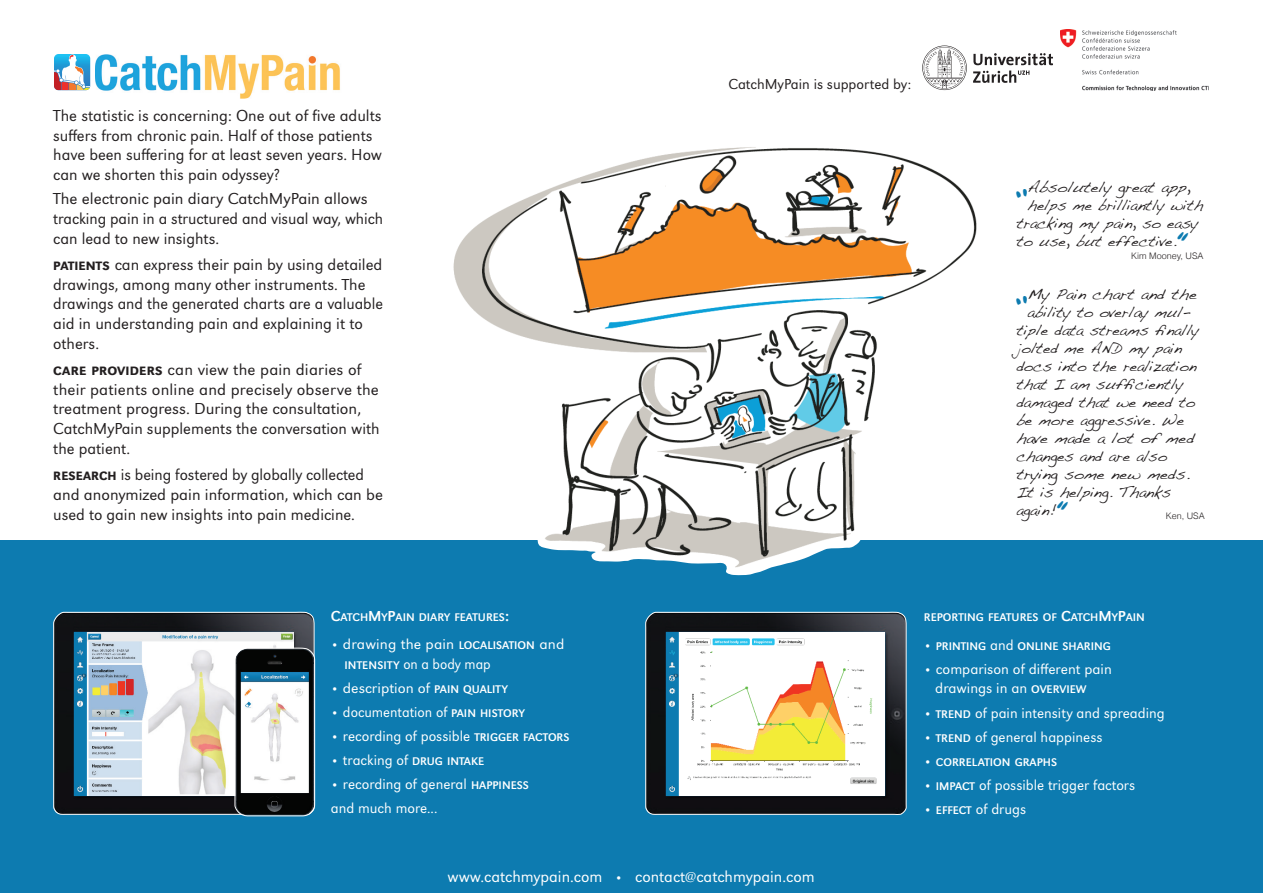
<style>
.page{position:relative;width:1263px;height:893px;background:#fff}
.page>*{position:absolute;margin:0;border:0;box-sizing:border-box;transform-origin:0 0}
.t1{font:43.5px "Handwriting Dakota";color:#0d7bb0}
.t2{font:42px "Handwriting Dakota";color:#0d7bb0}
.t3{font:300 16.5px/19.8px "URW Grotesk";color:#231f20}
.t4{font:300 16.5px "URW Grotesk";color:#fff}
.t5{font:300 15px/24px "URW Grotesk";color:#fff}
.t6{font:15px "Handwriting Dakota";color:#231f20}
.t7{font:300 15px/19.8px "URW Grotesk";color:#fff;scale:1.05 1}
.t8{font:15px "Handwriting Dakota";color:#231f20;scale:1.05 1}
.t9{font:300 15px "URW Grotesk";color:#231f20}
.t10{font:11.55px "URW Grotesk";color:#fff}
.t11{font:300 9px "Helvetica";color:#231f20}
.s1{font-weight:500;font-size:12.6px}
.s2{font-size:15px}
.s3{font-size:16.5px}
.s4{font-size:12px}
.s5{font-weight:400;font-size:11.55px}
.s6{font-weight:300;font-size:12px}
.s7{font-weight:300;font-size:15px}
</style>
<div class="page">
<div style="left:0;top:540px;width:1263px;height:353px;background:#0d7bb0"></div>
<svg style="left:922px;top:46px;width:131px;height:44px"></svg>
<img style="left:453px;top:147px;width:524px;height:428px">
<img style="left:1061px;top:30px;width:148px;height:60px">
<svg style="left:53px;top:611px;width:262px;height:204px;background:#23292f"></svg>
<svg style="left:645px;top:611px;width:262px;height:204px;background:#24282d"></svg>
<img style="left:666px;top:632px;width:219px;height:164px">
<img style="left:56px;top:54px;width:33px;height:1px">
<svg style="left:54px;top:55px;width:36px;height:35px"></svg>
<img style="left:95px;top:54px;width:245px;height:45px">
<img style="left:75px;top:632px;width:218px;height:164px">
<svg style="left:234px;top:647px;width:81px;height:170px;background:#989d9f"></svg>
<p class="t3" style="left:53px;top:105px;width:330px">The statistic is concerning: One out of five adults suffers from chronic pain. Half of those patients have been suffering for at least seven years. How can we shorten this pain odyssey?</p>
<p class="t3" style="left:53px;top:189px;width:331px">The electronic pain diary CatchMyPain allows tracking pain in a structured and visual way, which can lead to new insights.</p>
<p class="t3" style="left:53px;top:254px;width:331px"><span class="s1">PATIENTS</span> can express their pain by using detailed drawings, among many other instruments. The drawings and the generated charts are a valuable aid in understanding pain and explaining it to others.</p>
<p class="t3" style="left:53px;top:359px;width:328px"><span class="s1">CARE PROVIDERS</span> can view the pain diaries of their patients online and precisely observe the treatment progress. During the consultation, CatchMyPain supplements the conversation with the patient.</p>
<p class="t3" style="left:53px;top:464px;width:331px"><span class="s1">RESEARCH</span> is being fostered by globally collected and anonymized pain information, which can be used to gain new insights into pain medicine.</p>
<p class="t9" style="left:728px;top:76px;width:184px">CatchMyPain is supported by:</p>
<h1 class="t1" style="left:1008px;top:156px;width:21px">„</h1>
<p class="t8" style="left:1028px;top:178px;width:157px">Absolutely great app,</p>
<p class="t6" style="left:1028px;top:196px;width:177px">helps me brilliantly with</p>
<p class="t6" style="left:1016px;top:214px;width:183px">tracking my pain, so easy</p>
<p class="t6" style="left:1016px;top:232px;width:162px">to use, but effective.</p>
<p class="t11" style="left:1131px;top:249px;width:74px">Kim Mooney, USA</p>
<h2 class="t2" style="left:1179px;top:226px;width:20px">“</h2>
<h1 class="t1" style="left:1008px;top:263px;width:21px">„</h1>
<p class="t8" style="left:1028px;top:285px;width:163px">My Pain chart and the</p>
<p class="t6" style="left:1027px;top:303px;width:164px">ability to overlay mul-</p>
<p class="t6" style="left:1016px;top:321px;width:184px">tiple data streams finally</p>
<p class="t6" style="left:1016px;top:339px;width:167px">jolted me AND my pain</p>
<p class="t6" style="left:1016px;top:357px;width:182px">docs into the realization</p>
<p class="t6" style="left:1016px;top:375px;width:168px">that I am sufficiently</p>
<p class="t6" style="left:1016px;top:393px;width:180px">damaged that we need to</p>
<p class="t6" style="left:1016px;top:411px;width:169px">be more aggressive. We</p>
<p class="t8" style="left:1016px;top:429px;width:171px">have made a lot of med</p>
<p class="t6" style="left:1016px;top:447px;width:152px">changes and are also</p>
<p class="t8" style="left:1016px;top:465px;width:167px">trying some new meds.</p>
<p class="t6" style="left:1016px;top:483px;width:156px">It is helping. Thanks</p>
<p class="t6" style="left:1016px;top:501px;width:42px">again!</p>
<h2 class="t2" style="left:1059px;top:495px;width:20px">“</h2>
<p class="t11" style="left:1166px;top:508px;width:41px">Ken, USA</p>
<p class="t10" style="left:331px;top:610px;width:180px"><span class="s2">C</span>ATCH<span class="s2">M</span>Y<span class="s2">P</span>AIN DIARY FEATURES<span class="s3">:</span></p>
<p class="t7" style="left:344px;top:634px;width:211px;text-indent:-14px"><span class="s4">•</span> drawing the pain <span class="s5">LOCALISATION</span> and<br><span class="s5">INTENSITY</span> on a body map</p>
<p class="t7" style="left:331px;top:678px;width:170px"><span class="s4">•</span> description of <span class="s5">PAIN QUALITY</span></p>
<p class="t5" style="left:331px;top:700px;width:195px"><span class="s4">•</span> documentation of <span class="s5">PAIN HISTORY</span></p>
<p class="t5" style="left:331px;top:724px;width:240px"><span class="s4">•</span> recording of possible <span class="s5">TRIGGER FACTORS</span></p>
<p class="t5" style="left:331px;top:748px;width:155px"><span class="s4">•</span> tracking of <span class="s5">DRUG INTAKE</span></p>
<p class="t5" style="left:331px;top:772px;width:199px"><span class="s4">•</span> recording of general <span class="s5">HAPPINESS </span>and much more...</p>
<p class="t4" style="left:448px;top:867px;width:369px">www.catchmypain.com <span class="s4">•</span> contact@catchmypain.com</p>
<p class="t10" style="left:924px;top:611px;width:223px">REPORTING FEATURES OF <span class="s2">C</span>ATCH<span class="s2">M</span>Y<span class="s2">P</span>AIN</p>
<p class="t10" style="left:924px;top:639px;width:189px"><span class="s6">•</span> PRINTING <span class="s7">and</span> ONLINE SHARING</p>
<p class="t5" style="left:935px;top:659px;width:178px;line-height:19.8px;text-indent:-11px"><span class="s4">•</span> comparison of different pain drawings in an <span class="s5">OVERVIEW</span></p>
<p class="t5" style="left:924px;top:700px;width:243px"><span class="s4">•</span> <span class="s5">TREND</span> of pain intensity and spreading</p>
<p class="t5" style="left:924px;top:725px;width:180px"><span class="s4">•</span> <span class="s5">TREND</span> of general happiness</p>
<p class="t10" style="left:924px;top:755px;width:135px"><span class="s6">•</span> CORRELATION GRAPHS</p>
<p class="t5" style="left:924px;top:773px;width:213px"><span class="s4">•</span> <span class="s5">IMPACT</span> of possible trigger factors</p>
<p class="t5" style="left:924px;top:797px;width:104px"><span class="s4">•</span> <span class="s5">EFFECT</span> of drugs</p>
</div>
